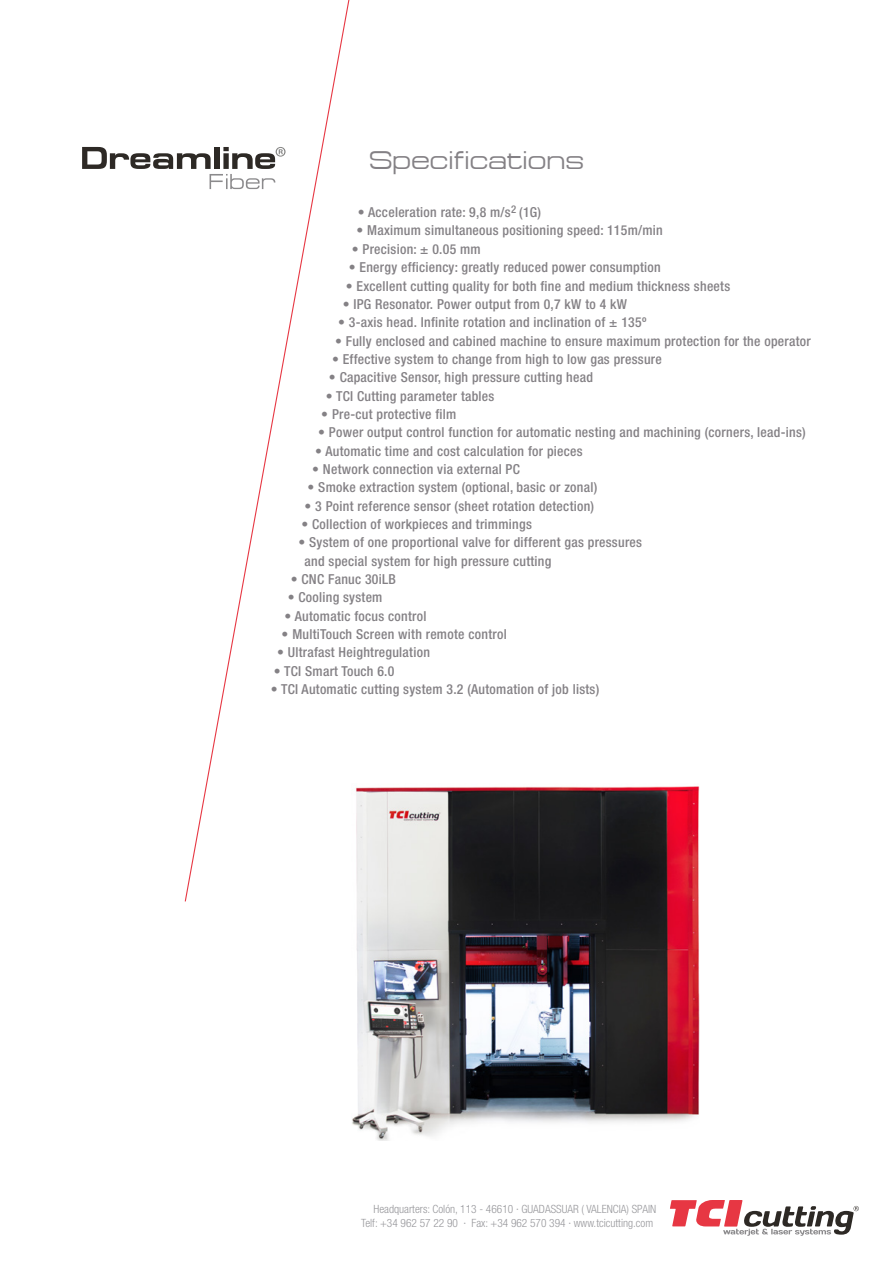
<style>
.page{position:relative;width:893px;height:1263px;background:#fff}
.page>*{position:absolute;margin:0;border:0;box-sizing:border-box;transform-origin:0 0}
.t1{font:25.95px "Micro Extend FLF";color:#848185}
.t2{font:500 condensed 13.8px/18.3px "Helvetica Neue LT Std";letter-spacing:.02em;color:#848185}
.t3{font:300 condensed 11.4px/13.6px "Helvetica Neue LT Std";color:#98989c;text-align:right}
</style>
<div class="page">
<svg style="left:184px;top:0;width:166px;height:902px"></svg>
<svg style="left:670px;top:1200px;width:189px;height:36px"></svg>
<img style="left:315px;top:779px;width:385px;height:361px">
<svg style="left:82px;top:147px;width:204px;height:42px"></svg>
<h1 class="t1" style="left:369px;top:147px;width:217px">Specifications</h1>
<p class="t2" style="left:358px;top:203px;width:185px">• Acceleration rate: 9,8 m/s<sup>2</sup> (1G)</p>
<p class="t2" style="left:356px;top:221px;width:308px">• Maximum simultaneous positioning speed: 115m/min</p>
<p class="t2" style="left:352px;top:240px;width:130px">• Precision: ± 0.05 mm</p>
<p class="t2" style="left:349px;top:258px;width:313px">• Energy efficiency: greatly reduced power consumption</p>
<p class="t2" style="left:346px;top:276px;width:386px">• Excellent cutting quality for both fine and medium thickness sheets</p>
<p class="t2" style="left:343px;top:295px;width:286px">• IPG Resonator. Power output from 0,7 kW to 4 kW</p>
<p class="t2" style="left:338px;top:313px;width:310px">• 3-axis head. Infinite rotation and inclination of ± 135º</p>
<p class="t2" style="left:335px;top:331px;width:477px">• Fully enclosed and cabined machine to ensure maximum protection for the operator</p>
<p class="t2" style="left:332px;top:350px;width:331px">• Effective system to change from high to low gas pressure</p>
<p class="t2" style="left:329px;top:368px;width:266px">• Capacitive Sensor, high pressure cutting head</p>
<p class="t2" style="left:326px;top:386px;width:170px">• TCI Cutting parameter tables</p>
<p class="t2" style="left:321px;top:405px;width:137px">• Pre-cut protective film</p>
<p class="t2" style="left:318px;top:423px;width:489px">• Power output control function for automatic nesting and machining (corners, lead-ins)</p>
<p class="t2" style="left:315px;top:441px;width:269px">• Automatic time and cost calculation for pieces</p>
<p class="t2" style="left:312px;top:460px;width:209px">• Network connection via external PC</p>
<p class="t2" style="left:308px;top:478px;width:291px">• Smoke extraction system (optional, basic or zonal)</p>
<p class="t2" style="left:304px;top:496px;width:291px">• 3 Point reference sensor (sheet rotation detection)</p>
<p class="t2" style="left:301px;top:515px;width:232px">• Collection of workpieces and trimmings</p>
<p class="t2" style="left:305px;top:533px;width:339px;text-indent:-6px">• System of one proportional valve for different gas pressures and special system for high pressure cutting</p>
<p class="t2" style="left:291px;top:570px;width:107px">• CNC Fanuc 30iLB</p>
<p class="t2" style="left:288px;top:588px;width:96px">• Cooling system</p>
<p class="t2" style="left:285px;top:606px;width:143px">• Automatic focus control</p>
<p class="t2" style="left:282px;top:625px;width:227px">• MultiTouch Screen with remote control</p>
<p class="t2" style="left:277px;top:643px;width:154px">• Ultrafast Heightregulation</p>
<p class="t2" style="left:274px;top:661px;width:122px">• TCI Smart Touch 6.0</p>
<p class="t2" style="left:271px;top:680px;width:330px">• TCI Automatic cutting system 3.2 (Automation of job lists)</p>
<p class="t3" style="left:361px;top:1202px;width:297px">Headquarters: Colón, 113 - 46610 · GUADASSUAR ( VALENCIA) SPAIN<br>Telf: +34 962 57 22 90 · Fax: +34 962 570 394 · www.tcicutting.com</p>
</div>
